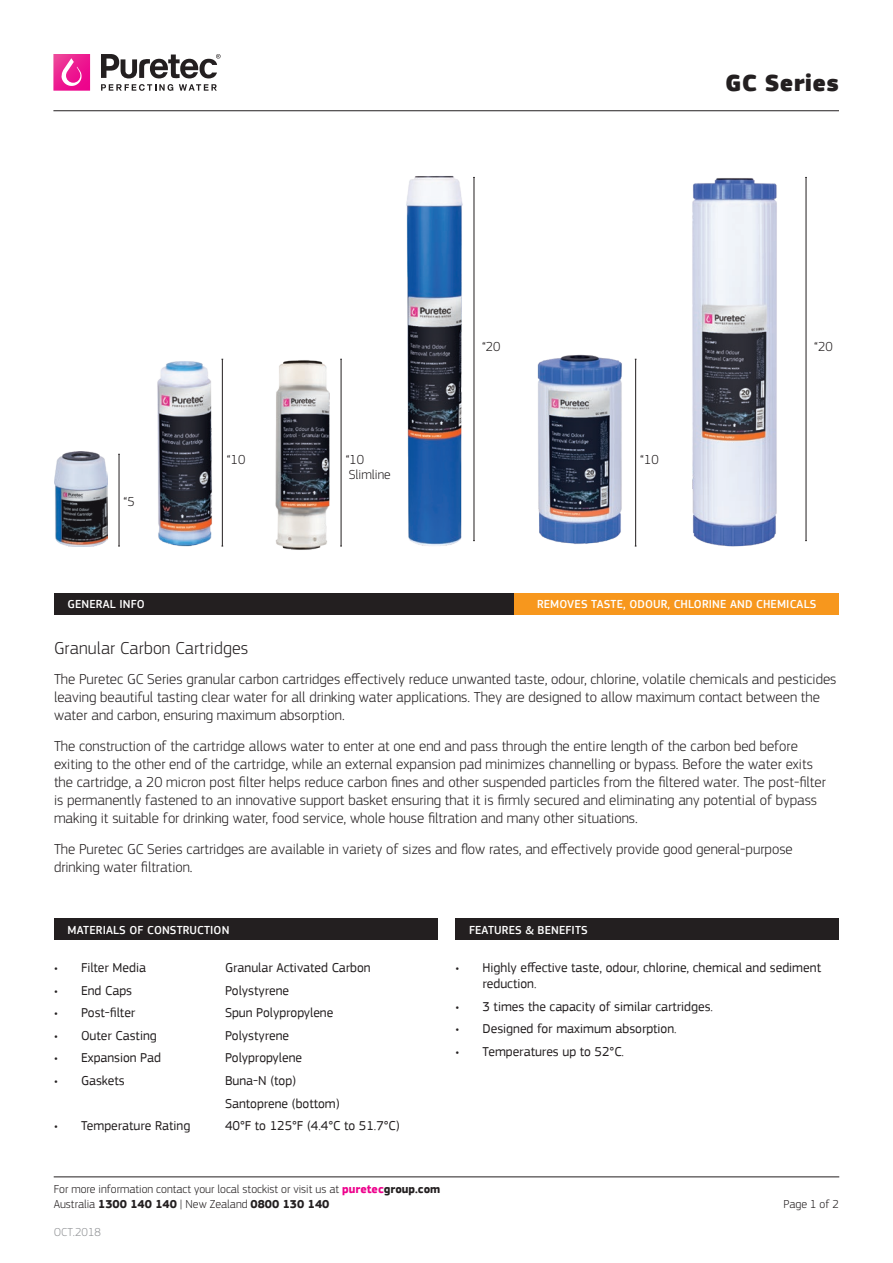
<style>
.page{position:relative;width:893px;height:1263px;background:#fff}
.page>*{position:absolute;margin:0;border:0;box-sizing:border-box;transform-origin:0 0}
.t1{font:900 24.45px "PF Square Sans Pro";letter-spacing:.01em;color:#231f20}
.t2{font:18px "PF Square Sans Pro Light V1";letter-spacing:.01em;color:#231f20}
.t3{font:15px/18px "PF Square Sans Pro Light V1";color:#231f20}
.t4{font:13.65px "PF Square Sans Pro Light V1";color:#231f20}
.t5{font:13.5px/16.2px "PF Square Sans Pro";color:#231f20}
.t6{font:12px/14.4px "PF Square Sans Pro Light V1";color:#231f20}
.t7{font:500 12px "PF Square Sans Pro";letter-spacing:.01em;color:#fff}
.t8{font:12px "PF Square Sans Pro Light V1";color:#939598}
.s1{font-family:"PF Square Sans Pro";font-weight:700;color:#ed028c}
.s2{font-family:"PF Square Sans Pro";font-weight:700}
</style>
<div class="page">
<hr style="left:54px;top:1176px;width:785px;height:1px;background:#231f20">
<hr style="left:53px;top:110px;width:786px;height:1px;background:#231f20">
<svg style="left:53px;top:54px;width:37px;height:37px"></svg>
<svg style="left:101px;top:54px;width:120px;height:37px"></svg>
<div style="left:455px;top:919px;width:384px;height:21px;background:#231f20"></div>
<div style="left:54px;top:593px;width:785px;height:21px;background:#231f20"></div>
<div style="left:514px;top:593px;width:325px;height:21px;background:#f7971d"></div>
<div style="left:54px;top:919px;width:383px;height:21px;background:#231f20"></div>
<hr style="left:806px;top:177px;width:1px;height:364px;background:#231f20">
<hr style="left:222px;top:359px;width:1px;height:187px;background:#231f20">
<hr style="left:341px;top:359px;width:1px;height:187px;background:#231f20">
<hr style="left:119px;top:454px;width:1px;height:92px;background:#231f20">
<img style="left:54px;top:451px;width:54px;height:95px">
<img style="left:157px;top:361px;width:55px;height:186px">
<img style="left:406px;top:176px;width:69px;height:370px">
<img style="left:537px;top:354px;width:100px;height:193px">
<img style="left:692px;top:178px;width:85px;height:369px">
<img style="left:275px;top:360px;width:55px;height:190px">
<p class="t1" style="left:725px;top:67px;width:115px">GC Series</p>
<p class="t4" style="left:482px;top:338px;width:20px">“20</p>
<p class="t4" style="left:814px;top:338px;width:20px">“20</p>
<p class="t4" style="left:124px;top:493px;width:13px">“5</p>
<p class="t4" style="left:227px;top:452px;width:20px">“10</p>
<p class="t4" style="left:346px;top:452px;width:20px">“10</p>
<p class="t4" style="left:640px;top:452px;width:20px">“10</p>
<p class="t4" style="left:349px;top:467px;width:44px">Slimline</p>
<p class="t7" style="left:68px;top:597px;width:79px">GENERAL INFO</p>
<p class="t7" style="left:537px;top:597px;width:281px">REMOVES TASTE, ODOUR, CHLORINE AND CHEMICALS</p>
<p class="t2" style="left:54px;top:638px;width:196px">Granular Carbon Cartridges</p>
<p class="t3" style="left:54px;top:670px;width:784px">The Puretec GC Series granular carbon cartridges effectively reduce unwanted taste, odour, chlorine, volatile chemicals and pesticides leaving beautiful tasting clear water for all drinking water applications. They are designed to allow maximum contact between the water and carbon, ensuring maximum absorption.</p>
<p class="t3" style="left:54px;top:737px;width:773px">The construction of the cartridge allows water to enter at one end and pass through the entire length of the carbon bed before exiting to the other end of the cartridge, while an external expansion pad minimizes channelling or bypass. Before the water exits the cartridge, a 20 micron post filter helps reduce carbon fines and other suspended particles from the filtered water. The post-filter is permanently fastened to an innovative support basket ensuring that it is firmly secured and eliminating any potential of bypass making it suitable for drinking water, food service, whole house filtration and many other situations.</p>
<p class="t3" style="left:54px;top:840px;width:740px">The Puretec GC Series cartridges are available in variety of sizes and flow rates, and effectively provide good general-purpose drinking water filtration.</p>
<p class="t7" style="left:68px;top:923px;width:163px">MATERIALS OF CONSTRUCTION</p>
<p class="t5" style="left:54px;top:959px;width:93px">• Filter Media</p>
<p class="t5" style="left:225px;top:959px;width:147px">Granular Activated Carbon</p>
<p class="t5" style="left:54px;top:982px;width:79px">• End Caps</p>
<p class="t5" style="left:225px;top:982px;width:66px">Polystyrene</p>
<p class="t5" style="left:54px;top:1005px;width:83px">• Post-filter</p>
<p class="t5" style="left:225px;top:1005px;width:110px">Spun Polypropylene</p>
<p class="t5" style="left:54px;top:1027px;width:104px">• Outer Casting</p>
<p class="t5" style="left:225px;top:1027px;width:66px">Polystyrene</p>
<p class="t5" style="left:54px;top:1050px;width:108px">• Expansion Pad</p>
<p class="t5" style="left:225px;top:1050px;width:79px">Polypropylene</p>
<p class="t5" style="left:54px;top:1072px;width:72px">• Gaskets</p>
<p class="t5" style="left:225px;top:1072px;width:73px">Buna-N (top)</p>
<p class="t5" style="left:225px;top:1095px;width:116px">Santoprene (bottom)</p>
<p class="t5" style="left:54px;top:1118px;width:138px">• Temperature Rating</p>
<p class="t5" style="left:225px;top:1118px;width:176px">40°F to 125°F (4.4°C to 51.7°C)</p>
<p class="t7" style="left:469px;top:923px;width:120px">FEATURES &amp; BENEFITS</p>
<p class="t5" style="left:482px;top:959px;width:340px;text-indent:-27px">• Highly effective taste, odour, chlorine, chemical and sediment reduction.</p>
<p class="t5" style="left:455px;top:998px;width:259px">• 3 times the capacity of similar cartridges.</p>
<p class="t5" style="left:455px;top:1021px;width:223px">• Designed for maximum absorption.</p>
<p class="t5" style="left:455px;top:1043px;width:170px">• Temperatures up to 52°C.</p>
<p class="t6" style="left:54px;top:1182px;width:388px">For more information contact your local stockist or visit us at <span class="s1">puretec</span><span class="s2">group.com<br></span>Australia <span class="s2">1300 140 140</span> | New Zealand <span class="s2">0800 130 140</span></p>
<p class="t8" style="left:54px;top:1225px;width:49px">OCT.2018</p>
<p class="t6" style="left:784px;top:1196px;width:57px">Page 1 of 2</p>
</div>
